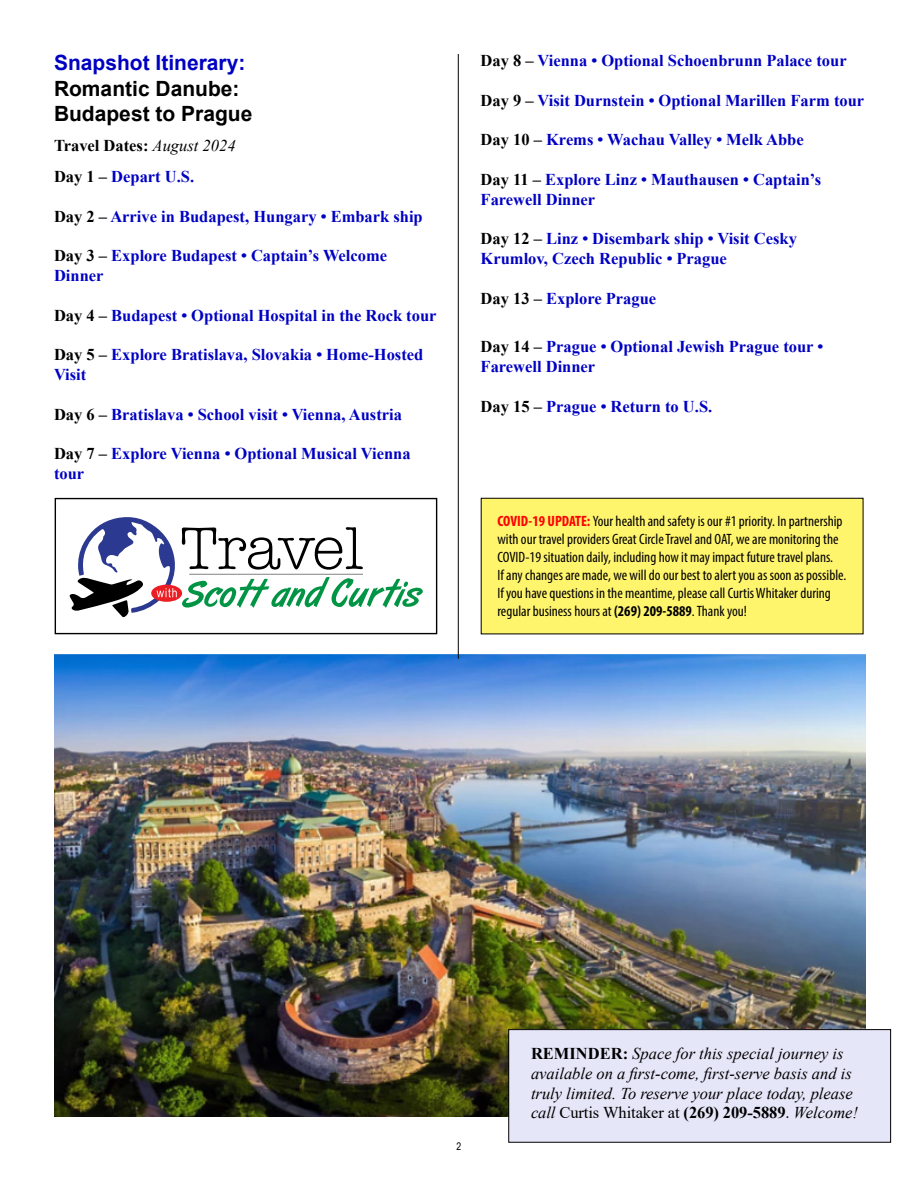
<style>
.page{position:relative;width:918px;height:1188px;background:#fff}
.page>*{position:absolute;margin:0;border:0;box-sizing:border-box;transform-origin:0 0}
.t1{font:700 21px "Arial";color:#000}
.t2{font:700 21px "Arial";color:#0000c3}
.t3{font:700 16.5px/19.8px "Times New Roman";color:#0000c3}
.t4{font:italic 16.5px/19.8px "Times New Roman";color:#000}
.t5{font:700 16.5px "Times New Roman";color:#000}
.t6{font:condensed 15px/18px "Myriad Pro";color:#000}
.t7{font:10.5px "Arial Narrow";color:#000}
.s1{font-weight:400;font-style:italic}
.s2{color:#000}
.s3{font-weight:700;color:#f00}
.s4{font-weight:700}
.s5{font-weight:700;font-style:normal}
.s6{font-style:normal}
</style>
<div class="page">
<img style="left:55px;top:654px;width:811px;height:462px">
<hr style="left:458px;top:54px;width:1px;height:605px;background:#000">
<div style="left:55px;top:498px;width:382px;height:136px;border:1px solid #000"></div>
<svg style="left:69px;top:517px;width:354px;height:100px"></svg>
<hr style="left:189px;top:574px;width:174px;height:1px;background:#808285">
<div style="left:481px;top:498px;width:382px;height:136px;background:#fff56d"></div>
<div style="left:509px;top:1030px;width:382px;height:112px;background:#e6e6f9"></div>
<div style="left:508px;top:1029px;width:383px;height:114px;border:1px solid #000"></div>
<p class="t2" style="left:54px;top:48px;width:193px">Snapshot Itinerary:</p>
<p class="t1" style="left:54px;top:73px;width:187px">Romantic Danube:</p>
<p class="t1" style="left:54px;top:99px;width:200px">Budapest to Prague</p>
<p class="t5" style="left:54px;top:134px;width:183px">Travel Dates: <span class="s1">August 2024</span></p>
<p class="t3" style="left:54px;top:166px;width:142px"><span class="s2">Day 1 –</span> Depart U.S.</p>
<p class="t3" style="left:54px;top:206px;width:370px"><span class="s2">Day 2 –</span> Arrive in Budapest, Hungary • Embark ship</p>
<p class="t3" style="left:54px;top:245px;width:335px"><span class="s2">Day 3 –</span> Explore Budapest • Captain’s Welcome<br>Dinner</p>
<p class="t3" style="left:54px;top:305px;width:384px"><span class="s2">Day 4 –</span> Budapest • Optional Hospital in the Rock tour</p>
<p class="t3" style="left:54px;top:344px;width:371px"><span class="s2">Day 5 –</span> Explore Bratislava, Slovakia • Home-Hosted<br>Visit</p>
<p class="t3" style="left:54px;top:404px;width:349px"><span class="s2">Day 6 –</span> Bratislava • School visit • Vienna, Austria</p>
<p class="t3" style="left:54px;top:443px;width:358px"><span class="s2">Day 7 –</span> Explore Vienna • Optional Musical Vienna tour</p>
<p class="t3" style="left:481px;top:50px;width:368px"><span class="s2">Day 8 –</span> Vienna • Optional Schoenbrunn Palace tour</p>
<p class="t3" style="left:481px;top:90px;width:385px"><span class="s2">Day 9 –</span> Visit Durnstein • Optional Marillen Farm tour</p>
<p class="t3" style="left:481px;top:130px;width:325px"><span class="s2">Day 10 –</span> Krems • Wachau Valley • Melk Abbe</p>
<p class="t3" style="left:481px;top:169px;width:342px"><span class="s2">Day 11 –</span> Explore Linz • Mauthausen • Captain’s<br>Farewell Dinner</p>
<p class="t3" style="left:481px;top:229px;width:318px"><span class="s2">Day 12 –</span> Linz • Disembark ship • Visit Cesky<br>Krumlov, Czech Republic • Prague</p>
<p class="t3" style="left:481px;top:288px;width:177px"><span class="s2">Day 13 –</span> Explore Prague</p>
<p class="t3" style="left:481px;top:337px;width:344px"><span class="s2">Day 14 –</span> Prague • Optional Jewish Prague tour •<br>Farewell Dinner</p>
<p class="t3" style="left:481px;top:396px;width:233px"><span class="s2">Day 15 –</span> Prague • Return to U.S.</p>
<p class="t6" style="left:497px;top:512px;width:350px"><span class="s3">COVID-19 UPDATE:</span> Your health and safety is our #1 priority. In partnership with our travel providers Great Circle Travel and OAT, we are monitoring the COVID-19 situation daily, including how it may impact future travel plans.<br>If any changes are made, we will do our best to alert you as soon as possible.<br>If you have questions in the meantime, please call Curtis Whitaker during regular business hours at <span class="s4">(269) 209-5889</span>. Thank you!</p>
<p class="t7" style="left:457px;top:1139px;width:6px">2</p>
<p class="t4" style="left:531px;top:1043px;width:329px"><span class="s5">REMINDER:</span> Space for this special journey is available on a first-come, first-serve basis and is truly limited. To reserve your place today, please call <span class="s6">Curtis Whitaker at</span> <span class="s5">(269) 209-5889</span><span class="s6">.</span> Welcome!</p>
</div>
